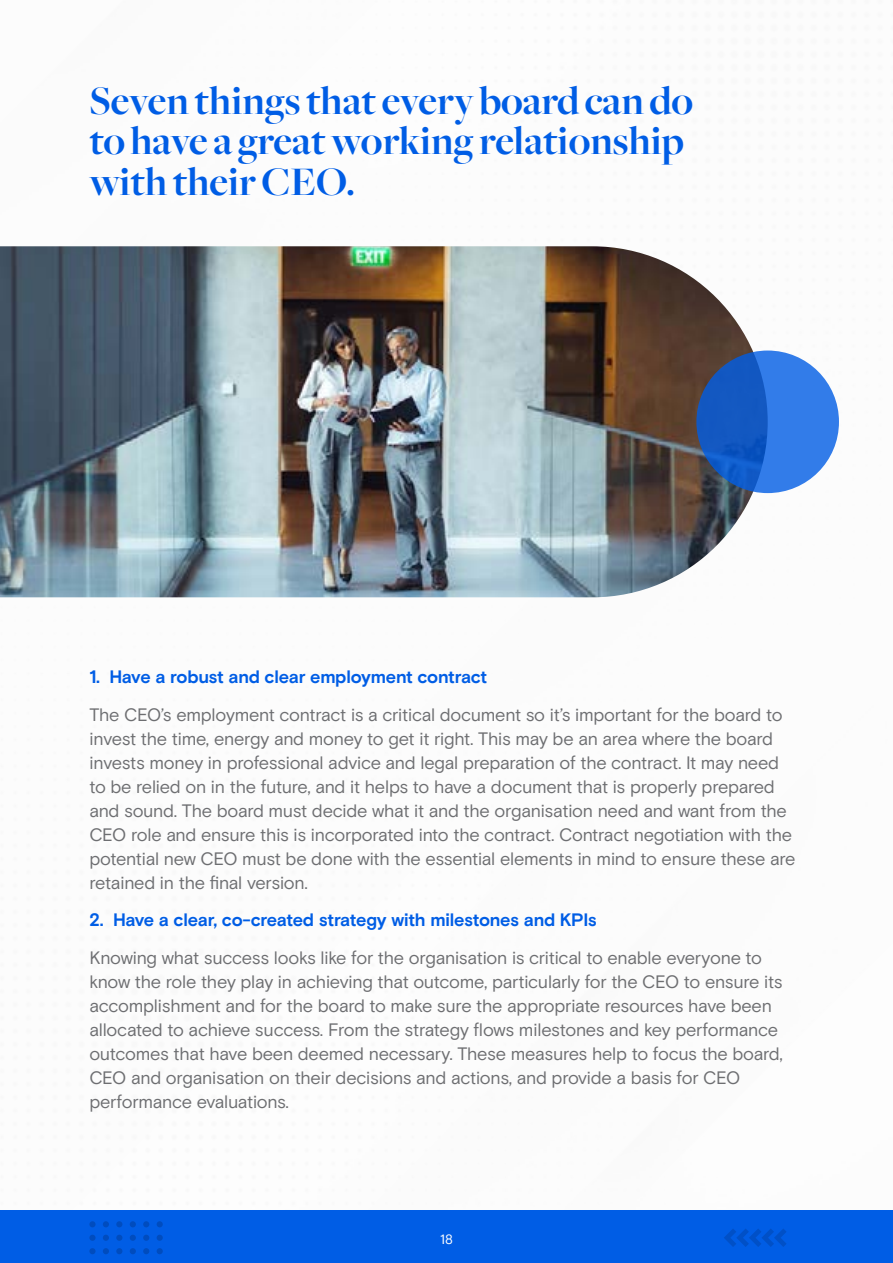
<style>
.page{position:relative;width:893px;height:1263px;background:#fff}
.page>*{position:absolute;margin:0;border:0;box-sizing:border-box;transform-origin:0 0}
.t1{font:700 42px/40.5px "Freight Big";color:#005de5}
.t2{font:18px/24px "Basis Grotesque Pro";letter-spacing:-.02em;color:#6d6e71}
.t3{font:700 18px "Basis Grotesque Pro";letter-spacing:-.02em;color:#005de5}
.t4{font:13.5px "Basis Grotesque Pro";color:#fff}
</style>
<div class="page">
<div style="left:0;top:1210px;width:893px;height:53px;background:#005de5"></div>
<svg style="left:157px;top:1248px;width:6px;height:6px"></svg>
<svg style="left:143px;top:1248px;width:6px;height:6px"></svg>
<svg style="left:130px;top:1248px;width:6px;height:6px"></svg>
<svg style="left:116px;top:1248px;width:6px;height:6px"></svg>
<svg style="left:103px;top:1248px;width:6px;height:6px"></svg>
<div style="left:89px;top:1248px;width:7px;height:6px;background:#004cbe;border-radius:50%"></div>
<svg style="left:157px;top:1235px;width:6px;height:6px"></svg>
<svg style="left:143px;top:1235px;width:6px;height:6px"></svg>
<svg style="left:130px;top:1235px;width:6px;height:6px"></svg>
<svg style="left:116px;top:1235px;width:6px;height:6px"></svg>
<svg style="left:103px;top:1235px;width:6px;height:6px"></svg>
<div style="left:89px;top:1235px;width:7px;height:6px;background:#004cbe;border-radius:50%"></div>
<svg style="left:157px;top:1221px;width:6px;height:6px"></svg>
<svg style="left:143px;top:1221px;width:6px;height:6px"></svg>
<svg style="left:130px;top:1221px;width:6px;height:6px"></svg>
<svg style="left:116px;top:1221px;width:6px;height:6px"></svg>
<svg style="left:103px;top:1221px;width:6px;height:6px"></svg>
<div style="left:89px;top:1221px;width:7px;height:6px;background:#004cbe;border-radius:50%"></div>
<svg style="left:724px;top:1229px;width:62px;height:18px"></svg>
<img style="left:0;top:246px;width:768px;height:351px">
<svg style="left:696px;top:350px;width:143px;height:143px;fill:#327ce9"></svg>
<h1 class="t1" style="left:89px;top:81px;width:605px">Seven things that every board can do to have a great working relationship with their CEO.</h1>
<p class="t3" style="left:89px;top:666px;width:399px">1. Have a robust and clear employment contract</p>
<p class="t2" style="left:89px;top:703px;width:707px">The CEO’s employment contract is a critical document so it’s important for the board to invest the time, energy and money to get it right. This may be an area where the board invests money in professional advice and legal preparation of the contract. It may need to be relied on in the future, and it helps to have a document that is properly prepared and sound. The board must decide what it and the organisation need and want from the CEO role and ensure this is incorporated into the contract. Contract negotiation with the potential new CEO must be done with the essential elements in mind to ensure these are retained in the final version.</p>
<p class="t3" style="left:89px;top:909px;width:509px">2. Have a clear, co-created strategy with milestones and KPIs</p>
<p class="t2" style="left:89px;top:946px;width:695px">Knowing what success looks like for the organisation is critical to enable everyone to know the role they play in achieving that outcome, particularly for the CEO to ensure its accomplishment and for the board to make sure the appropriate resources have been allocated to achieve success. From the strategy flows milestones and key performance outcomes that have been deemed necessary. These measures help to focus the board, CEO and organisation on their decisions and actions, and provide a basis for CEO performance evaluations.</p>
<p class="t4" style="left:440px;top:1232px;width:14px">18</p>
</div>
